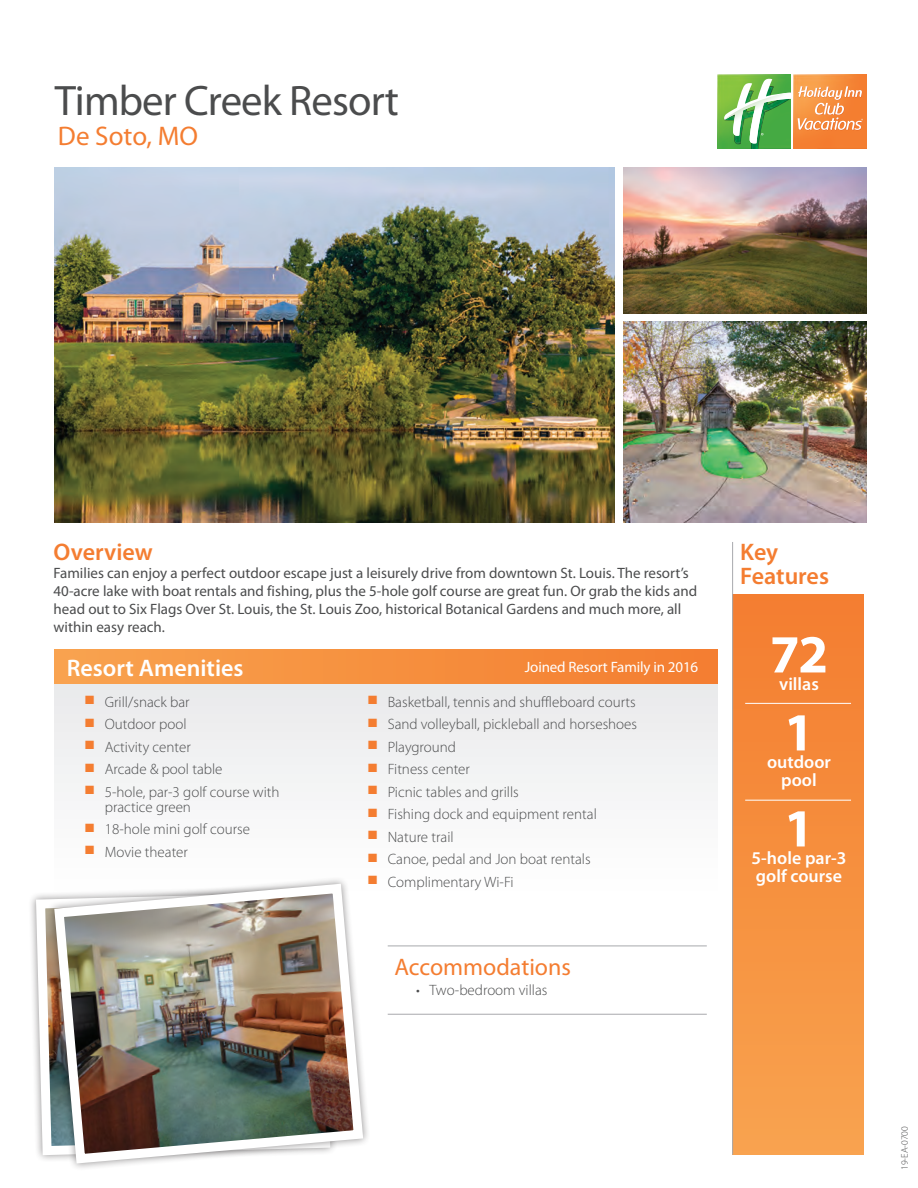
<style>
.page{position:relative;width:918px;height:1188px;background:#fff}
.page>*{position:absolute;margin:0;border:0;box-sizing:border-box;transform-origin:0 0}
.t1{font:700 54px "Myriad Pro";color:#fff}
.t2{font:42.75px "Myriad Pro";letter-spacing:-.02em;color:#4b4c4d}
.t3{font:27px "Myriad Pro";color:#f47d31}
.t4{font:600 24px/24px "Myriad Pro";color:#f47d31}
.t5{font:600 24px "Myriad Pro";color:#fff}
.t6{font:24px "Myriad Pro";color:#f47d31}
.t7{font:600 18px/18px "Myriad Pro";color:#fff;text-align:center}
.t8{font:300 15px/15px "Myriad Pro";color:#4b4c4d}
.Body_Copy{font:15px/18px "Myriad Pro";color:#4b4c4d}
.Body_Copy-2{font:15px "Myriad Pro";letter-spacing:-.01em;color:#fff}
.t9{font:300 9.6px "Myriad Pro";color:#4b4c4d}
.s1{color:#f47d31}
</style>
<div class="page">
<div style="left:732px;top:594px;width:132px;height:561px;background:linear-gradient(to bottom,#f47d30,#f8a34e)"></div>
<hr style="left:732px;top:542px;width:1px;height:613px;background:#a8a9ad">
<div style="left:55px;top:666px;width:662px;height:232px;background:#f4f5f5"></div>
<div style="left:55px;top:650px;width:662px;height:34px;background:linear-gradient(to right,#f8a34f,#f47d30)"></div>
<svg style="left:31px;top:894px;width:15px;height:265px"></svg>
<img style="left:55px;top:168px;width:559px;height:355px">
<img style="left:624px;top:168px;width:243px;height:145px">
<img style="left:624px;top:322px;width:243px;height:201px">
<div style="left:46px;top:876px;width:325px;height:295px;background:#231f20;opacity:.5"></div>
<img style="left:49px;top:879px;width:319px;height:289px">
<img style="left:793px;top:75px;width:74px;height:74px">
<img style="left:717px;top:75px;width:74px;height:74px">
<svg style="left:724px;top:79px;width:67px;height:64px"></svg>
<svg style="left:798px;top:86px;width:65px;height:45px"></svg>
<hr style="left:388px;top:1014px;width:319px;height:1px;background:#a8a9ad">
<hr style="left:388px;top:946px;width:319px;height:1px;background:#a8a9ad">
<hr style="left:745px;top:703px;width:106px;height:1px;background:#fff">
<hr style="left:745px;top:800px;width:106px;height:1px;background:#fff">
<p class="t2" style="left:55px;top:74px;width:346px">Timber Creek Resort</p>
<p class="t3" style="left:58px;top:119px;width:142px">De Soto, MO</p>
<p class="t4" style="left:54px;top:539px;width:101px">Overview</p>
<p class="Body_Copy" style="left:54px;top:564px;width:645px">Families can enjoy a perfect outdoor escape just a leisurely drive from downtown St. Louis. The resort’s 40-acre lake with boat rentals and fishing, plus the 5-hole golf course are great fun. Or grab the kids and head out to Six Flags Over St. Louis, the St. Louis Zoo, historical Botanical Gardens and much more, all within easy reach.</p>
<p class="t5" style="left:67px;top:653px;width:178px">Resort Amenities</p>
<p class="t8" style="left:85px;top:694px;width:106px"><span class="s1">■</span> Grill/snack bar</p>
<p class="t8" style="left:85px;top:716px;width:103px"><span class="s1">■</span> Outdoor pool</p>
<p class="t8" style="left:85px;top:739px;width:107px"><span class="s1">■</span> Activity center</p>
<p class="t8" style="left:85px;top:761px;width:139px"><span class="s1">■</span> Arcade &amp; pool table</p>
<p class="t8" style="left:105px;top:784px;width:176px;text-indent:-19px"><span class="s1">■</span> 5-hole, par-3 golf course with practice green</p>
<p class="t8" style="left:85px;top:821px;width:166px"><span class="s1">■</span> 18-hole mini golf course</p>
<p class="t8" style="left:85px;top:844px;width:104px"><span class="s1">■</span> Movie theater</p>
<p class="Body_Copy-2" style="left:525px;top:658px;width:175px">Joined Resort Family in 2016</p>
<p class="t8" style="left:368px;top:694px;width:269px"><span class="s1">■</span> Basketball, tennis and shuffleboard courts</p>
<p class="t8" style="left:368px;top:716px;width:270px"><span class="s1">■</span> Sand volleyball, pickleball and horseshoes</p>
<p class="t8" style="left:368px;top:739px;width:89px"><span class="s1">■</span> Playground</p>
<p class="t8" style="left:368px;top:761px;width:103px"><span class="s1">■</span> Fitness center</p>
<p class="t8" style="left:368px;top:784px;width:152px"><span class="s1">■</span> Picnic tables and grills</p>
<p class="t8" style="left:368px;top:806px;width:230px"><span class="s1">■</span> Fishing dock and equipment rental</p>
<p class="t8" style="left:368px;top:829px;width:87px"><span class="s1">■</span> Nature trail</p>
<p class="t8" style="left:368px;top:851px;width:224px"><span class="s1">■</span> Canoe, pedal and Jon boat rentals</p>
<p class="t8" style="left:368px;top:874px;width:147px"><span class="s1">■</span> Complimentary Wi-Fi</p>
<p class="t6" style="left:394px;top:952px;width:178px">Accommodations</p>
<p class="t8" style="left:416px;top:982px;width:133px">• Two-bedroom villas</p>
<p class="t4" style="left:740px;top:539px;width:90px">Key<br>Features</p>
<p class="t1" style="left:770px;top:619px;width:60px">72</p>
<p class="t7" style="left:779px;top:675px;width:41px">villas</p>
<p class="t1" style="left:784px;top:697px;width:31px">1</p>
<p class="t7" style="left:767px;top:753px;width:65px">outdoor pool</p>
<p class="t1" style="left:784px;top:793px;width:31px">1</p>
<p class="t7" style="left:752px;top:849px;width:96px;text-align:left">5-hole par-3 golf course</p>
<p class="t9" style="left:899px;top:1170px;width:45px;rotate:-90deg">19-EA-0700</p>
</div>
